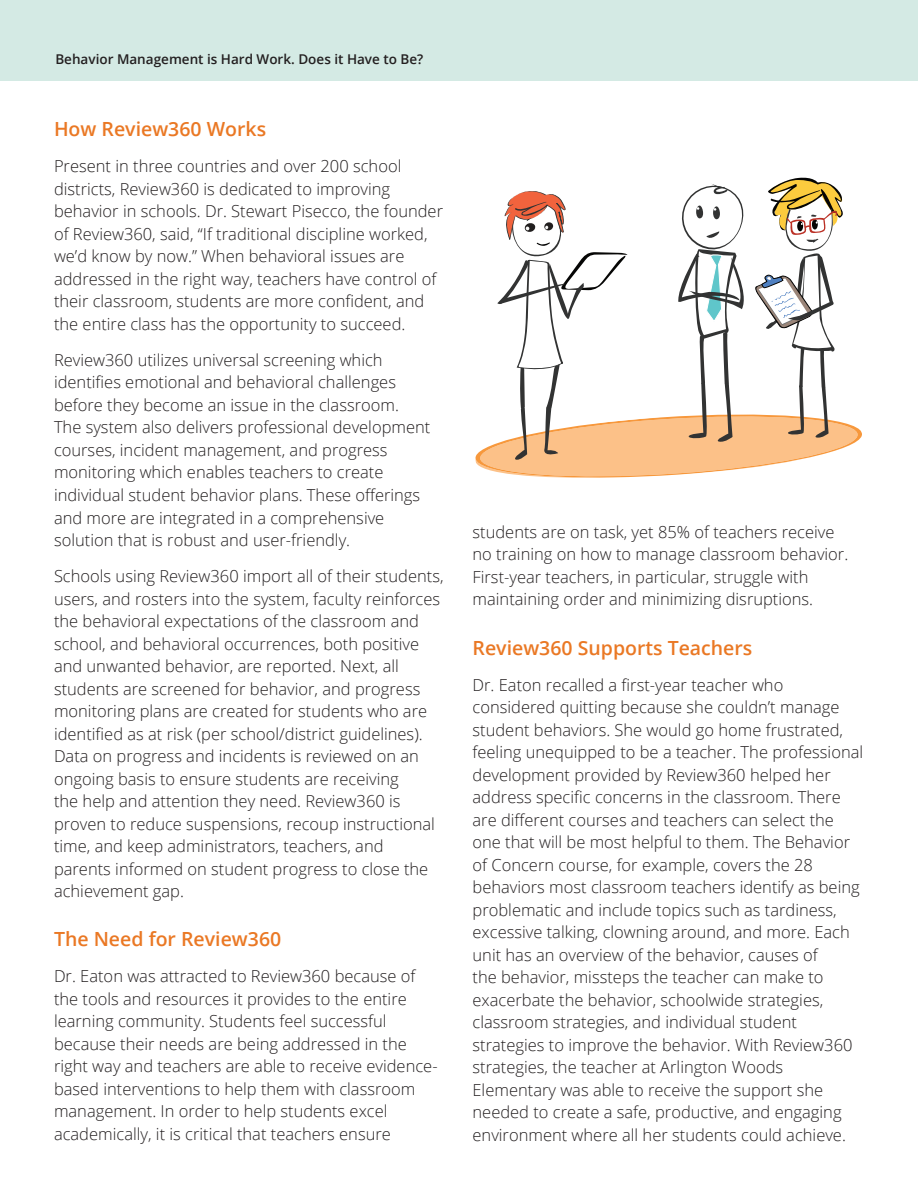
<style>
.page{position:relative;width:918px;height:1188px;background:#fff}
.page>*{position:absolute;margin:0;border:0;box-sizing:border-box;transform-origin:0 0}
.t1{font:600 19.5px "Open Sans";color:#ea7824}
.t2{font:300 16.5px/22.5px "Open Sans";color:#231f20}
.t3{font:600 13.5px "Open Sans";color:#231f20}
</style>
<div class="page">
<div style="left:0;top:0;width:918px;height:81px;background:#d4eae4"></div>
<svg style="left:475px;top:177px;width:387px;height:301px"></svg>
<p class="t3" style="left:55px;top:50px;width:369px">Behavior Management is Hard Work. Does it Have to Be?</p>
<p class="t1" style="left:54px;top:116px;width:214px">How Review360 Works</p>
<p class="t2" style="left:54px;top:155px;width:391px">Present in three countries and over 200 school districts, Review360 is dedicated to improving behavior in schools. Dr. Stewart Pisecco, the founder of Review360, said, “If traditional discipline worked, we’d know by now.” When behavioral issues are addressed in the right way, teachers have control of their classroom, students are more confident, and the entire class has the opportunity to succeed.</p>
<p class="t2" style="left:54px;top:348px;width:378px">Review360 utilizes universal screening which identifies emotional and behavioral challenges before they become an issue in the classroom.<br>The system also delivers professional development courses, incident management, and progress monitoring which enables teachers to create individual student behavior plans. These offerings and more are integrated in a comprehensive solution that is robust and user-friendly.</p>
<p class="t2" style="left:54px;top:564px;width:391px">Schools using Review360 import all of their students, users, and rosters into the system, faculty reinforces the behavioral expectations of the classroom and school, and behavioral occurrences, both positive and unwanted behavior, are reported. Next, all students are screened for behavior, and progress monitoring plans are created for students who are identified as at risk (per school/district guidelines).<br>Data on progress and incidents is reviewed on an ongoing basis to ensure students are receiving<br>the help and attention they need. Review360 is proven to reduce suspensions, recoup instructional time, and keep administrators, teachers, and parents informed on student progress to close the achievement gap.</p>
<p class="t1" style="left:54px;top:926px;width:229px">The Need for Review360</p>
<p class="t2" style="left:54px;top:965px;width:385px">Dr. Eaton was attracted to Review360 because of the tools and resources it provides to the entire learning community. Students feel successful because their needs are being addressed in the right way and teachers are able to receive evidence&shy;based interventions to help them with classroom management. In order to help students excel academically, it is critical that teachers ensure</p>
<p class="t2" style="left:473px;top:520px;width:377px">students are on task, yet 85% of teachers receive no training on how to manage classroom behavior.<br>First-year teachers, in particular, struggle with maintaining order and minimizing disruptions.</p>
<p class="t1" style="left:473px;top:634px;width:281px">Review360 Supports Teachers</p>
<p class="t2" style="left:473px;top:673px;width:392px">Dr. Eaton recalled a first-year teacher who considered quitting because she couldn’t manage student behaviors. She would go home frustrated, feeling unequipped to be a teacher. The professional development provided by Review360 helped her address specific concerns in the classroom. There are different courses and teachers can select the one that will be most helpful to them. The Behavior of Concern course, for example, covers the 28 behaviors most classroom teachers identify as being problematic and include topics such as tardiness, excessive talking, clowning around, and more. Each unit has an overview of the behavior, causes of<br>the behavior, missteps the teacher can make to exacerbate the behavior, schoolwide strategies, classroom strategies, and individual student strategies to improve the behavior. With Review360 strategies, the teacher at Arlington Woods Elementary was able to receive the support she needed to create a safe, productive, and engaging environment where all her students could achieve.</p>
</div>
